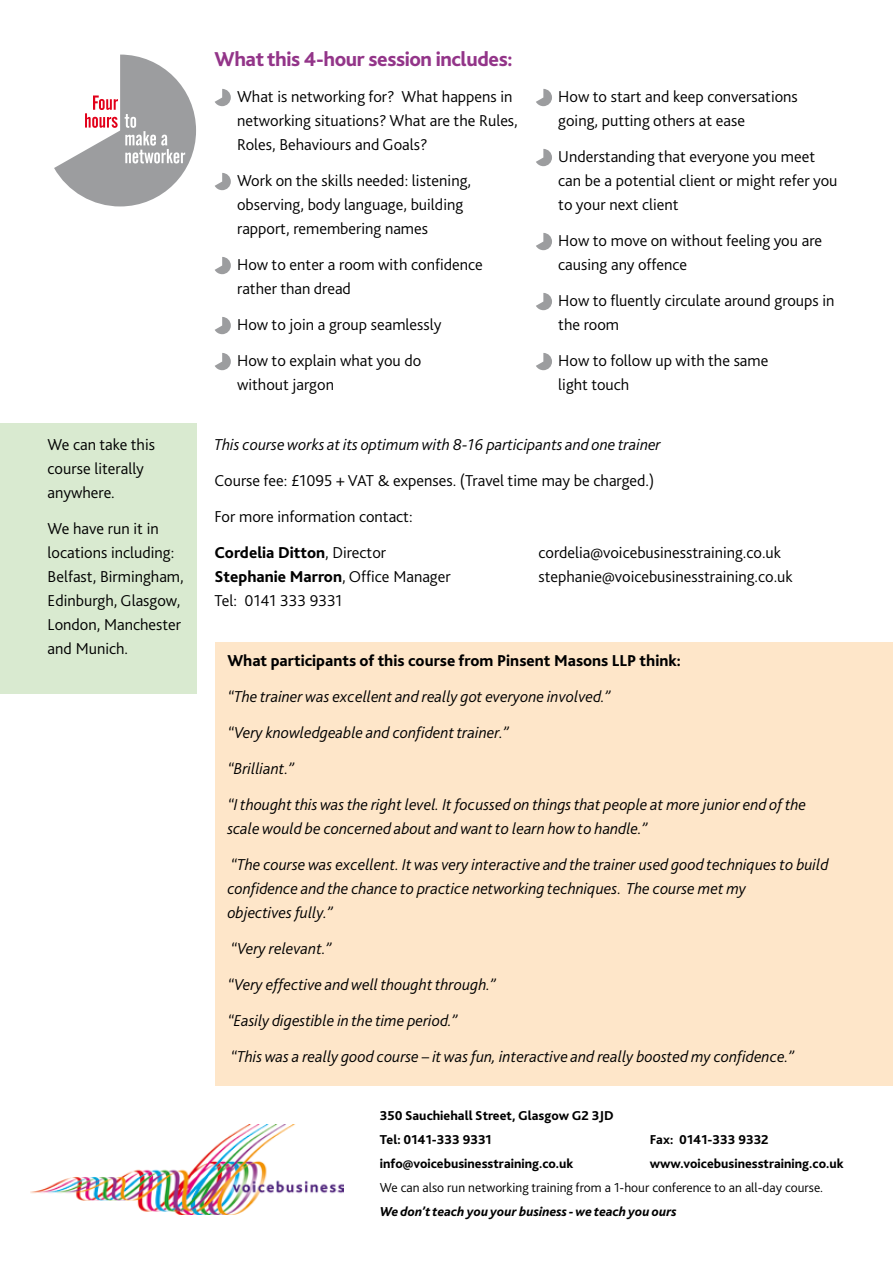
<style>
.page{position:relative;width:893px;height:1263px;background:#fff}
.page>*{position:absolute;margin:0;border:0;box-sizing:border-box;transform-origin:0 0}
.t1{font:800 21px "Bliss 2";letter-spacing:-.02em;color:#933589}
.t2{font:300 16.5px/24px "Bliss 2";color:#000}
.t3{font:italic 300 16.5px/36px "Bliss 2";color:#000}
.t4{font:800 16.5px "Bliss 2";color:#000}
.t5{font:800 13.5px/24px "Bliss 2";color:#000}
.t6{font:300 13.5px "Bliss 2";color:#000}
.t7{font:italic 800 13.5px "Bliss 2";color:#000}
.s1{font-weight:800}
.s2{font-weight:300}
</style>
<div class="page">
<div style="left:0;top:423px;width:197px;height:270px;background:#d9ead0"></div>
<div style="left:215px;top:642px;width:678px;height:443px;background:#fee6c9"></div>
<svg style="left:54px;top:55px;width:142px;height:151px"></svg>
<svg style="left:215px;top:89px;width:16px;height:17px"></svg>
<svg style="left:215px;top:173px;width:16px;height:17px"></svg>
<svg style="left:215px;top:257px;width:16px;height:17px"></svg>
<svg style="left:215px;top:317px;width:16px;height:17px"></svg>
<svg style="left:215px;top:353px;width:16px;height:17px"></svg>
<img style="left:30px;top:1124px;width:313px;height:90px">
<svg style="left:536px;top:89px;width:16px;height:17px"></svg>
<svg style="left:536px;top:149px;width:16px;height:17px"></svg>
<svg style="left:536px;top:233px;width:16px;height:17px"></svg>
<svg style="left:536px;top:293px;width:16px;height:17px"></svg>
<svg style="left:536px;top:353px;width:16px;height:17px"></svg>
<p class="t2" style="left:48px;top:432px;width:109px">We can take this course literally anywhere.</p>
<p class="t2" style="left:48px;top:516px;width:138px">We have run it in locations including:<br>Belfast, Birmingham,<br>Edinburgh, Glasgow,<br>London, Manchester and Munich.</p>
<p class="t1" style="left:215px;top:46px;width:299px">What this 4-hour session includes:</p>
<p class="t2" style="left:237px;top:84px;width:282px">What is networking for? What happens in networking situations? What are the Rules,<br>Roles, Behaviours and Goals?</p>
<p class="t2" style="left:237px;top:168px;width:236px">Work on the skills needed: listening, observing, body language, building rapport, remembering names</p>
<p class="t2" style="left:237px;top:252px;width:247px">How to enter a room with confidence rather than dread</p>
<p class="t2" style="left:237px;top:306px;width:206px;line-height:36px">How to join a group seamlessly<br>How to explain what you do</p>
<p class="t2" style="left:237px;top:372px;width:98px">without jargon</p>
<p class="t2" style="left:558px;top:84px;width:241px">How to start and keep conversations going, putting others at ease</p>
<p class="t2" style="left:558px;top:144px;width:281px">Understanding that everyone you meet can be a potential client or might refer you to your next client</p>
<p class="t2" style="left:558px;top:228px;width:265px">How to move on without feeling you are causing any offence</p>
<p class="t2" style="left:558px;top:288px;width:278px">How to fluently circulate around groups in the room</p>
<p class="t2" style="left:558px;top:348px;width:212px">How to follow up with the same light touch</p>
<p class="t3" style="left:215px;top:426px;width:448px">This course works at its optimum with 8-16 participants and one trainer</p>
<p class="t2" style="left:215px;top:462px;width:441px;line-height:36px">Course fee: £1095 + VAT &amp; expenses. (Travel time may be charged.)<br>For more information contact:<br><span class="s1">Cordelia Ditton</span>, Director</p>
<p class="t2" style="left:539px;top:540px;width:244px">cordelia@voicebusinesstraining.co.uk</p>
<p class="t4" style="left:215px;top:566px;width:238px">Stephanie Marron<span class="s2">, Office Manager</span></p>
<p class="t2" style="left:539px;top:564px;width:256px">stephanie@voicebusinesstraining.co.uk</p>
<p class="t2" style="left:215px;top:588px;width:129px">Tel: 0141 333 9331</p>
<p class="t4" style="left:227px;top:650px;width:455px">What participants of this course from Pinsent Masons LLP think:</p>
<p class="t3" style="left:227px;top:678px;width:580px">“The trainer was excellent and really got everyone involved.”<br>“Very knowledgeable and confident trainer.”<br>“Brilliant.”<br>“I thought this was the right level. It focussed on things that people at more junior end of the</p>
<p class="t3" style="left:227px;top:810px;width:603px">scale would be concerned about and want to learn how to handle.”<br>“The course was excellent. It was very interactive and the trainer used good techniques to build</p>
<p class="t3" style="left:227px;top:876px;width:520px;line-height:24px">confidence and the chance to practice networking techniques. The course met my objectives fully.”</p>
<p class="t3" style="left:227px;top:930px;width:568px">“Very relevant.”<br>“Very effective and well thought through.”<br>“Easily digestible in the time period.”<br>“This was a really good course – it was fun, interactive and really boosted my confidence.”</p>
<p class="t5" style="left:380px;top:1103px;width:235px">350 Sauchiehall Street, Glasgow G2 3JD<br>Tel: 0141-333 9331</p>
<p class="t5" style="left:650px;top:1127px;width:120px">Fax: 0141-333 9332</p>
<p class="t5" style="left:380px;top:1151px;width:195px">info@voicebusinesstraining.co.uk</p>
<p class="t5" style="left:650px;top:1151px;width:195px">www.voicebusinesstraining.co.uk</p>
<p class="t6" style="left:380px;top:1179px;width:445px">We can also run networking training from a 1-hour conference to an all-day course.</p>
<p class="t7" style="left:380px;top:1203px;width:298px">We don’t teach you your business - we teach you ours</p>
</div>
